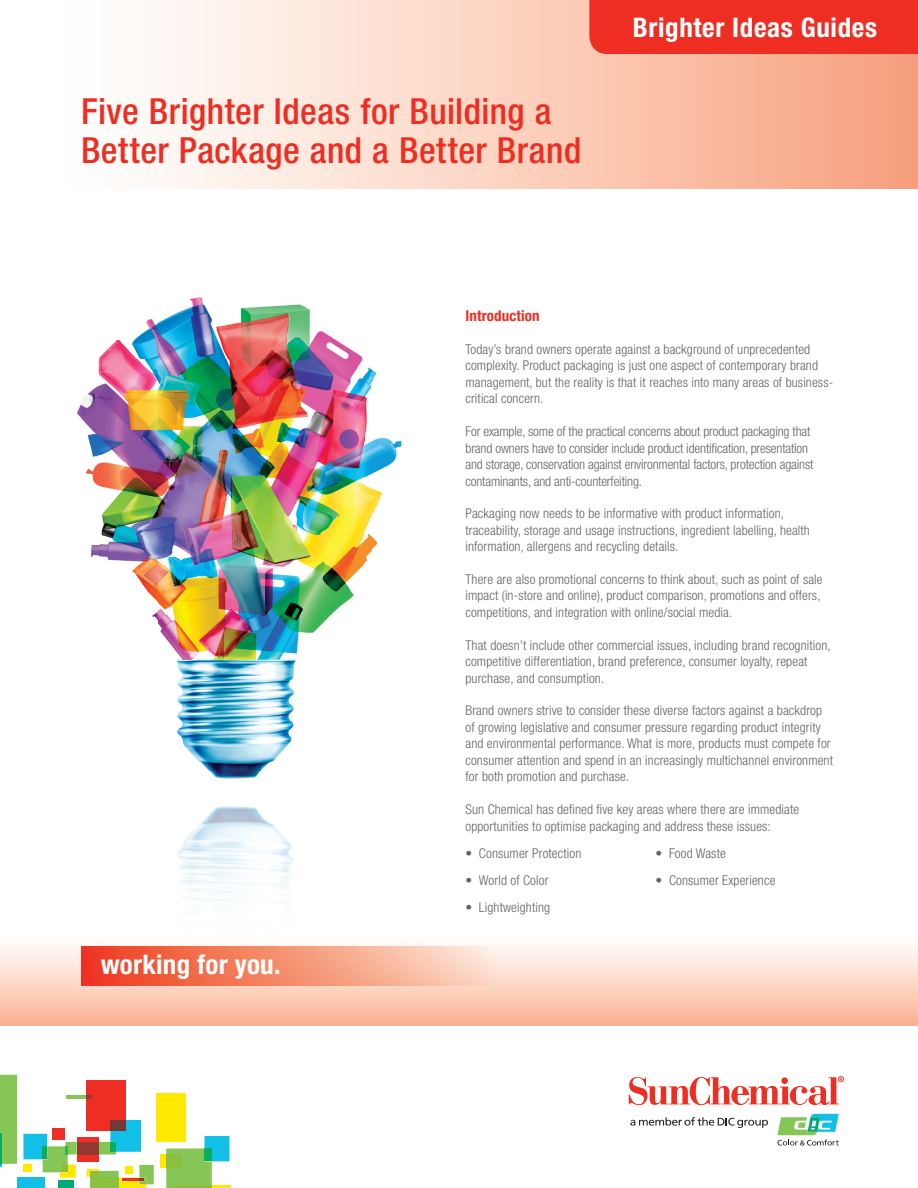
<style>
.page{position:relative;width:918px;height:1188px;background:#fff}
.page>*{position:absolute;margin:0;border:0;box-sizing:border-box;transform-origin:0 0}
.t1{font:500 condensed 36px/39px "Helvetica Neue LT Std";letter-spacing:.015em;color:#ee2e22}
.t2{font:700 condensed 27px "Helvetica Neue LT Std";letter-spacing:.025em;color:#fff}
.t3{font:700 condensed 15px "Helvetica Neue LT Std";letter-spacing:.01em;color:#ee2e22}
.t4{font:300 condensed 13.5px/16.5px "Helvetica Neue LT Std";letter-spacing:.01em;color:#636366}
.t5{font:300 condensed 13.5px/16.5px "Helvetica Neue LT Std";letter-spacing:-.01em;color:#636366}
</style>
<div class="page">
<img style="left:77px;top:297px;width:325px;height:606px">
<div style="left:0;top:0;width:918px;height:189px;background:linear-gradient(to right,#fff,#f8a380)"></div>
<svg style="left:0;top:946px;width:918px;height:80px;background:#fbd0bc"></svg>
<div style="left:86px;top:1080px;width:40px;height:50px;background:#ee2e22"></div>
<div style="left:156px;top:1094px;width:30px;height:48px;background:#ffe901"></div>
<div style="left:160px;top:1155px;width:6px;height:13px;background:#ffe901"></div>
<hr style="left:66px;top:1095px;width:20px;height:4px;background:#86c656">
<svg style="left:86px;top:1095px;width:6px;height:4px"></svg>
<svg style="left:166px;top:1136px;width:65px;height:52px"></svg>
<div style="left:204px;top:1148px;width:8px;height:13px;background:#08ae5d"></div>
<div style="left:166px;top:1155px;width:15px;height:13px;background:#8abf3f"></div>
<hr style="left:172px;top:1186px;width:40px;height:2px;background:#8abf3f">
<svg style="left:0;top:1075px;width:17px;height:91px"></svg>
<hr style="left:0;top:1134px;width:2px;height:30px;background:#08ae5d">
<div style="left:17px;top:1177px;width:28px;height:11px;background:#12bfe7"></div>
<svg style="left:23px;top:1120px;width:131px;height:68px"></svg>
<svg style="left:629px;top:1076px;width:215px;height:29px"></svg>
<div style="left:781px;top:1077px;width:7px;height:7px;background:#ee2e22;border-radius:50%"></div>
<svg style="left:630px;top:1117px;width:138px;height:11px"></svg>
<svg style="left:777px;top:1114px;width:62px;height:32px"></svg>
<img style="left:81px;top:946px;width:415px;height:40px">
<div style="left:589px;top:0;width:329px;height:54px;background:#ee2e22"></div>
<h1 class="t1" style="left:81px;top:91px;width:502px">Five Brighter Ideas for Building a<br>Better Package and a Better Brand</h1>
<h2 class="t2" style="left:633px;top:11px;width:246px">Brighter Ideas Guides</h2>
<h2 class="t2" style="left:101px;top:948px;width:181px">working for you.</h2>
<p class="t3" style="left:465px;top:307px;width:76px">Introduction</p>
<p class="t4" style="left:465px;top:341px;width:369px">Today’s brand owners operate against a background of unprecedented complexity. Product packaging is just one aspect of contemporary brand management, but the reality is that it reaches into many areas of business&shy;critical concern.</p>
<p class="t5" style="left:465px;top:423px;width:350px">For example, some of the practical concerns about product packaging that brand owners have to consider include product identification, presentation and storage, conservation against environmental factors, protection against contaminants, and anti-counterfeiting.</p>
<p class="t4" style="left:465px;top:505px;width:346px">Packaging now needs to be informative with product information, traceability, storage and usage instructions, ingredient labelling, health information, allergens and recycling details.</p>
<p class="t4" style="left:465px;top:571px;width:359px">There are also promotional concerns to think about, such as point of sale impact (in-store and online), product comparison, promotions and offers, competitions, and integration with online/social media.</p>
<p class="t4" style="left:465px;top:637px;width:367px">That doesn’t include other commercial issues, including brand recognition, competitive differentiation, brand preference, consumer loyalty, repeat purchase, and consumption.</p>
<p class="t4" style="left:465px;top:702px;width:369px">Brand owners strive to consider these diverse factors against a backdrop of growing legislative and consumer pressure regarding product integrity and environmental performance. What is more, products must compete for consumer attention and spend in an increasingly multichannel environment for both promotion and purchase.</p>
<p class="t4" style="left:465px;top:801px;width:335px">Sun Chemical has defined five key areas where there are immediate opportunities to optimise packaging and address these issues:</p>
<p class="t4" style="left:465px;top:845px;width:117px">• Consumer Protection</p>
<p class="t4" style="left:465px;top:872px;width:84px">• World of Color</p>
<p class="t4" style="left:465px;top:899px;width:86px">• Lightweighting</p>
<p class="t4" style="left:656px;top:845px;width:72px">• Food Waste</p>
<p class="t4" style="left:656px;top:872px;width:121px">• Consumer Experience</p>
</div>
